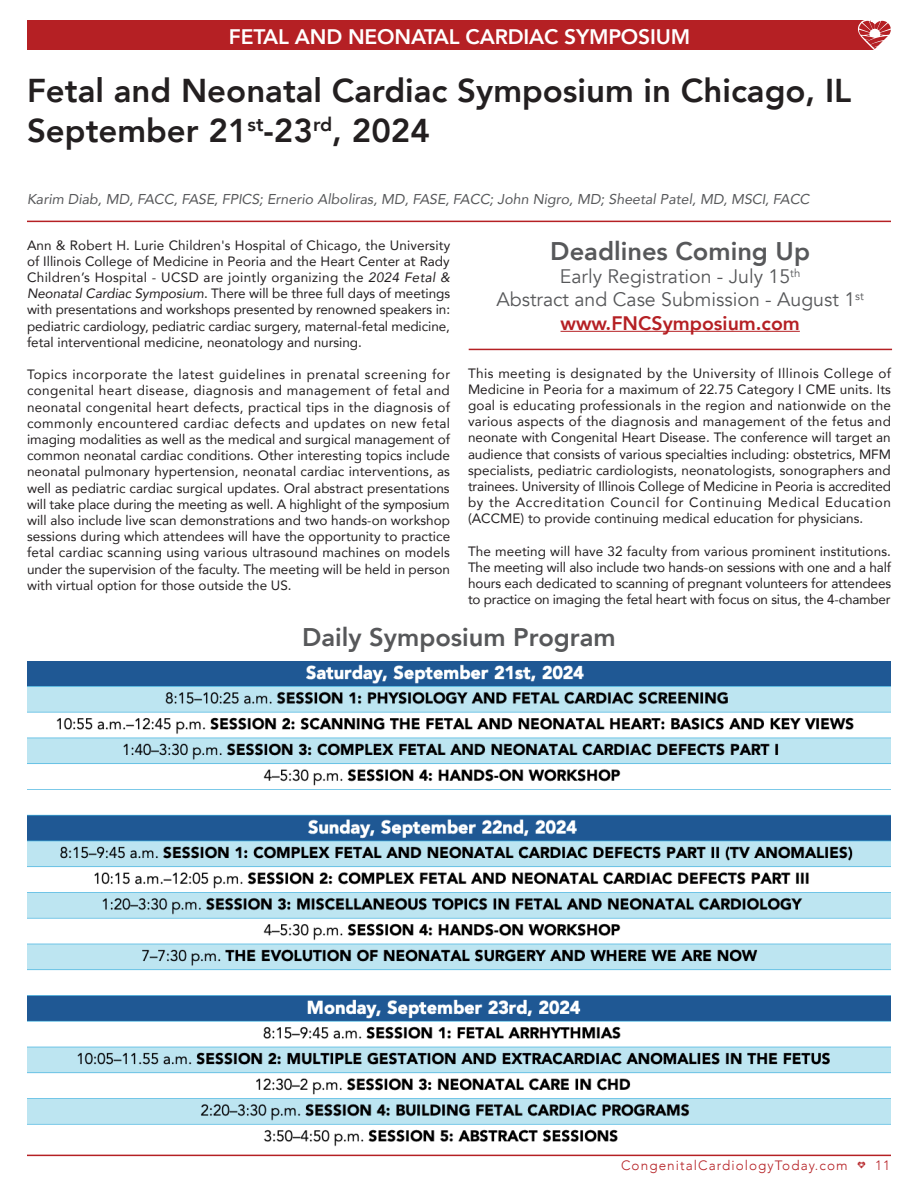
<style>
.page{position:relative;width:918px;height:1188px;background:#fff}
.page>*{position:absolute;margin:0;border:0;box-sizing:border-box;transform-origin:0 0}
.t1{font:800 33px "Avenir";color:#231f20}
.t2{font:800 25.5px "Avenir";color:#57585a}
.t3{font:800 21px "Avenir";letter-spacing:-.01em;color:#fff}
.t4{font:19.5px "Avenir";color:#57585a}
.t5{font:800 19.5px "Avenir";color:#b52024}
.t6{font:italic 14.25px "Avenir";color:#57585a}
.t7{font:13.5px/16.2px "Avenir";color:#231f20;text-align:justify}
.t8{font:300 13.5px "Avenir";letter-spacing:.08em;color:#b52024}
.s1{font-style:italic}
</style>
<div class="page">
<div style="left:27px;top:21px;width:848px;height:29px;background:#b52024"></div>
<svg style="left:857px;top:20px;width:34px;height:30px"></svg>
<hr style="left:27px;top:1155px;width:864px;height:1px;background:#b52024">
<svg style="left:857px;top:1161px;width:9px;height:8px"></svg>
<hr style="left:27px;top:221px;width:864px;height:1px;background:#b52024">
<hr style="left:561px;top:331px;width:239px;height:1px;background:#b52024">
<hr style="left:469px;top:349px;width:423px;height:1px;background:#b52024">
<img style="left:27px;top:662px;width:864px;height:485px">
<p class="t3" style="left:229px;top:20px;width:463px">FETAL AND NEONATAL CARDIAC SYMPOSIUM</p>
<p class="t1" style="left:27px;top:65px;width:826px">Fetal and Neonatal Cardiac Symposium in Chicago, IL</p>
<p class="t1" style="left:27px;top:105px;width:404px">September 21<sup>st</sup>-23<sup>rd</sup>, 2024</p>
<p class="t6" style="left:27px;top:191px;width:784px">Karim Diab, MD, FACC, FASE, FPICS; Ernerio Alboliras, MD, FASE, FACC; John Nigro, MD; Sheetal Patel, MD, MSCI, FACC</p>
<p class="t2" style="left:550px;top:231px;width:261px">Deadlines Coming Up</p>
<p class="t4" style="left:560px;top:265px;width:242px">Early Registration - July 15<sup>th</sup></p>
<p class="t4" style="left:497px;top:288px;width:369px">Abstract and Case Submission - August 1<sup>st</sup></p>
<p class="t5" style="left:561px;top:308px;width:241px">www.FNCSymposium.com</p>
<p class="t7" style="left:27px;top:236px;width:425px">Ann &amp; Robert H. Lurie Children's Hospital of Chicago, the University of Illinois College of Medicine in Peoria and the Heart Center at Rady Children’s Hospital - UCSD are jointly organizing the <span class="s1">2024 Fetal &amp; Neonatal Cardiac Symposium</span>. There will be three full days of meetings with presentations and workshops presented by renowned speakers in: pediatric cardiology, pediatric cardiac surgery, maternal-fetal medicine, fetal interventional medicine, neonatology and nursing.</p>
<p class="t7" style="left:27px;top:366px;width:425px">Topics incorporate the latest guidelines in prenatal screening for congenital heart disease, diagnosis and management of fetal and neonatal congenital heart defects, practical tips in the diagnosis of commonly encountered cardiac defects and updates on new fetal imaging modalities as well as the medical and surgical management of common neonatal cardiac conditions. Other interesting topics include neonatal pulmonary hypertension, neonatal cardiac interventions, as well as pediatric cardiac surgical updates. Oral abstract presentations will take place during the meeting as well. A highlight of the symposium will also include live scan demonstrations and two hands-on workshop sessions during which attendees will have the opportunity to practice fetal cardiac scanning using various ultrasound machines on models under the supervision of the faculty. The meeting will be held in person with virtual option for those outside the US.</p>
<p class="t7" style="left:468px;top:364px;width:425px">This meeting is designated by the University of Illinois College of Medicine in Peoria for a maximum of 22.75 Category I CME units. Its goal is educating professionals in the region and nationwide on the various aspects of the diagnosis and management of the fetus and neonate with Congenital Heart Disease. The conference will target an audience that consists of various specialties including: obstetrics, MFM specialists, pediatric cardiologists, neonatologists, sonographers and trainees. University of Illinois College of Medicine in Peoria is accredited by the Accreditation Council for Continuing Medical Education (ACCME) to provide continuing medical education for physicians.</p>
<p class="t7" style="left:468px;top:543px;width:425px">The meeting will have 32 faculty from various prominent institutions.<br>The meeting will also include two hands-on sessions with one and a half hours each dedicated to scanning of pregnant volunteers for attendees to practice on imaging the fetal heart with focus on situs, the 4-chamber</p>
<p class="t2" style="left:302px;top:617px;width:315px">Daily Symposium Program</p>
<p class="t8" style="left:621px;top:1157px;width:228px">CongenitalCardiologyToday.com</p>
<p class="t8" style="left:875px;top:1157px;width:17px">11</p>
</div>
